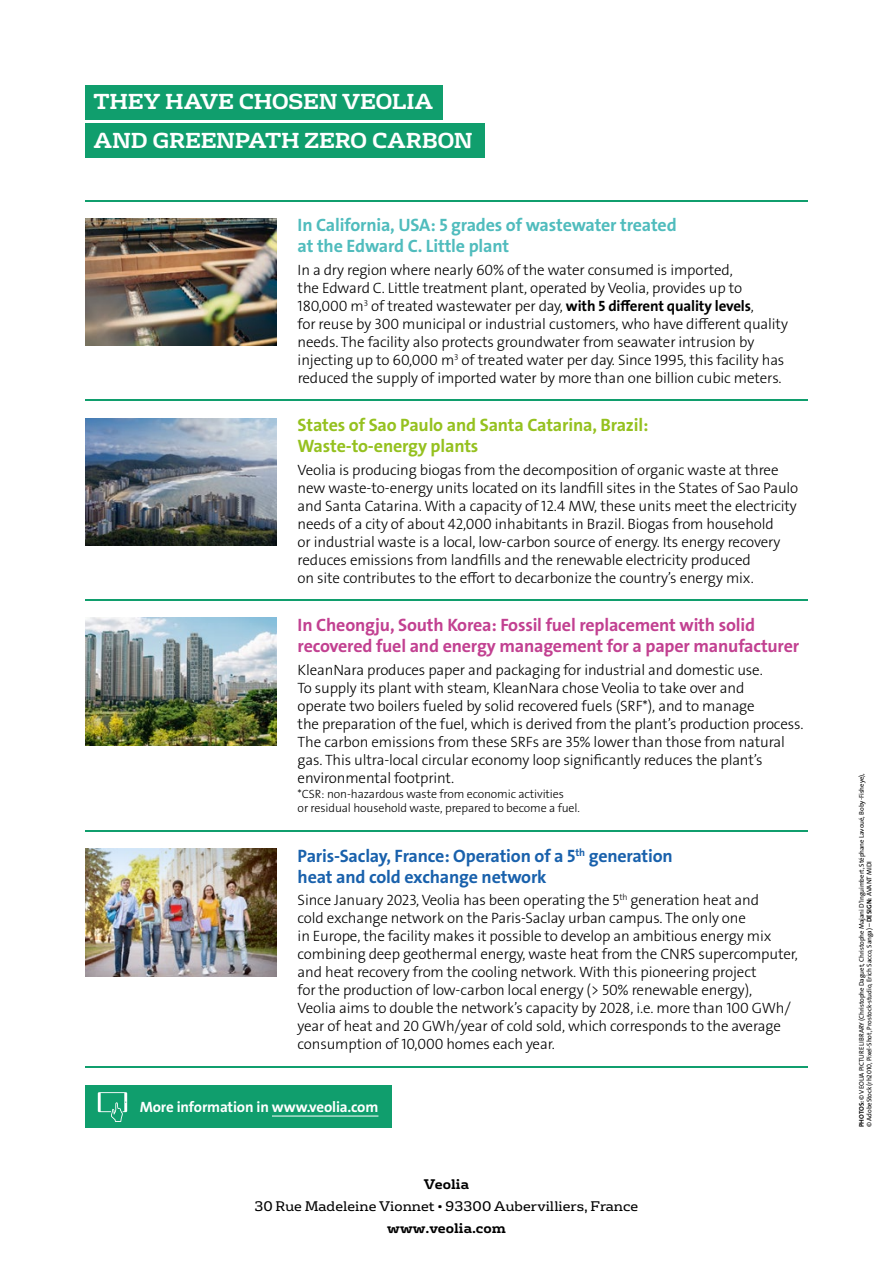
<style>
.page{position:relative;width:893px;height:1263px;background:#fff}
.page>*{position:absolute;margin:0;border:0;box-sizing:border-box;transform-origin:0 0}
.t1{font:700 21px/38.2px "FS Rufus";letter-spacing:-.015em;color:#fff}
.t2{font:18px/21px "The Sans Veolia W7 Bld";letter-spacing:-.01em;color:#c24191}
.t3{font:18px/21px "The Sans Veolia W7 Bld";letter-spacing:-.01em;color:#1961ac}
.t4{font:18px/21px "The Sans Veolia W7 Bld";letter-spacing:-.01em;color:#50bcbd}
.t5{font:18px/21px "The Sans Veolia W7 Bld";letter-spacing:-.01em;color:#95c11f}
.t6{font:15px/18px "The Sans Veolia W3 Lig";letter-spacing:-.01em;color:#000}
.t7{font:15px "The Sans Veolia W7 Bld";letter-spacing:-.01em;color:#fff}
.t8{font:13.5px "FS Rufus";color:#000}
.t9{font:700 13.5px "FS Rufus";color:#000}
.t10{font:12px/13.5px "The Sans Veolia W3 Lig";letter-spacing:-.01em;color:#000}
.t11{font:6.75px/7.5px "The Sans Veolia W5 Pla";letter-spacing:-.005em;color:#000}
.s1{font-family:"The Sans Veolia W7 Bld"}
</style>
<div class="page">
<img style="left:85px;top:934px;width:191px;height:42px">
<img style="left:85px;top:849px;width:191px;height:85px">
<img style="left:85px;top:218px;width:191px;height:128px">
<img style="left:85px;top:418px;width:191px;height:128px">
<img style="left:85px;top:618px;width:191px;height:127px">
<div style="left:85px;top:85px;width:357px;height:34px;background:#109e6d"></div>
<div style="left:85px;top:123px;width:400px;height:34px;background:#109e6d"></div>
<hr style="left:85px;top:400px;width:723px;height:1px;background:#109e6d">
<hr style="left:85px;top:600px;width:723px;height:1px;background:#109e6d">
<hr style="left:85px;top:830px;width:723px;height:2px;background:#109e6d">
<hr style="left:85px;top:1066px;width:723px;height:2px;background:#109e6d">
<hr style="left:85px;top:200px;width:723px;height:1px;background:#109e6d">
<div style="left:85px;top:1085px;width:306px;height:42px;background:#109e6d"></div>
<hr style="left:272px;top:1115px;width:106px;height:1px;background:#fff">
<svg style="left:98px;top:1092px;width:29px;height:30px"></svg>
<h1 class="t1" style="left:94px;top:81px;width:380px">THEY HAVE CHOSEN VEOLIA<br>AND GREENPATH ZERO CARBON</h1>
<p class="t4" style="left:298px;top:215px;width:381px">In California, USA: 5 grades of wastewater treated at the Edward C. Little plant</p>
<p class="t6" style="left:298px;top:261px;width:492px">In a dry region where nearly 60% of the water consumed is imported,<br>the Edward C. Little treatment plant, operated by Veolia, provides up to 180,000 m<sup>3</sup> of treated wastewater per day, <span class="s1">with 5 different quality levels</span>,<br>for reuse by 300 municipal or industrial customers, who have different quality needs. The facility also protects groundwater from seawater intrusion by injecting up to 60,000 m<sup>3</sup> of treated water per day. Since 1995, this facility has reduced the supply of imported water by more than one billion cubic meters.</p>
<p class="t5" style="left:298px;top:415px;width:352px">States of Sao Paulo and Santa Catarina, Brazil:<br>Waste-to-energy plants</p>
<p class="t6" style="left:298px;top:461px;width:502px">Veolia is producing biogas from the decomposition of organic waste at three new waste-to-energy units located on its landfill sites in the States of Sao Paulo and Santa Catarina. With a capacity of 12.4 MW, these units meet the electricity needs of a city of about 42,000 inhabitants in Brazil. Biogas from household<br>or industrial waste is a local, low-carbon source of energy. Its energy recovery reduces emissions from landfills and the renewable electricity produced<br>on site contributes to the effort to decarbonize the country’s energy mix.</p>
<p class="t2" style="left:298px;top:615px;width:503px">In Cheongju, South Korea: Fossil fuel replacement with solid recovered fuel and energy management for a paper manufacturer</p>
<p class="t6" style="left:298px;top:660px;width:507px">KleanNara produces paper and packaging for industrial and domestic use.<br>To supply its plant with steam, KleanNara chose Veolia to take over and<br>operate two boilers fueled by solid recovered fuels (SRF*), and to manage<br>the preparation of the fuel, which is derived from the plant’s production process.<br>The carbon emissions from these SRFs are 35% lower than those from natural gas. This ultra-local circular economy loop significantly reduces the plant’s environmental footprint.</p>
<p class="t10" style="left:298px;top:787px;width:284px">*CSR: non-hazardous waste from economic activities<br>or residual household waste, prepared to become a fuel.</p>
<p class="t3" style="left:298px;top:846px;width:377px">Paris-Saclay, France: Operation of a 5<sup>th</sup> generation heat and cold exchange network</p>
<p class="t6" style="left:298px;top:891px;width:502px">Since January 2023, Veolia has been operating the 5<sup>th</sup> generation heat and<br>cold exchange network on the Paris-Saclay urban campus. The only one<br>in Europe, the facility makes it possible to develop an ambitious energy mix combining deep geothermal energy, waste heat from the CNRS supercomputer, and heat recovery from the cooling network. With this pioneering project<br>for the production of low-carbon local energy (&gt; 50% renewable energy),<br>Veolia aims to double the network’s capacity by 2028, i.e. more than 100 GWh/ year of heat and 20 GWh/year of cold sold, which corresponds to the average consumption of 10,000 homes each year.</p>
<p class="t7" style="left:140px;top:1097px;width:240px">More information in www.veolia.com</p>
<p class="t9" style="left:424px;top:1172px;width:47px">Veolia</p>
<p class="t8" style="left:255px;top:1195px;width:385px">30 Rue Madeleine Vionnet • 93300 Aubervilliers, France</p>
<p class="t9" style="left:387px;top:1216px;width:120px">www.veolia.com</p>
<p class="t11" style="left:858px;top:1127px;width:355px;rotate:-90deg"><span class="s1">PHOTOS:</span> © VEOLIA PICTURE LIBRARY (Christophe Daguet, Christophe Majani D’Inguimbert, Stéphane Lavoué, Boby-Fisheye), © AdobeStock (rh2010, Pixel-Shot, Prostock-studio, Erich Sacco, Sanga) – <span class="s1">DESIGN:</span> AVANT MIDI</p>
</div>
